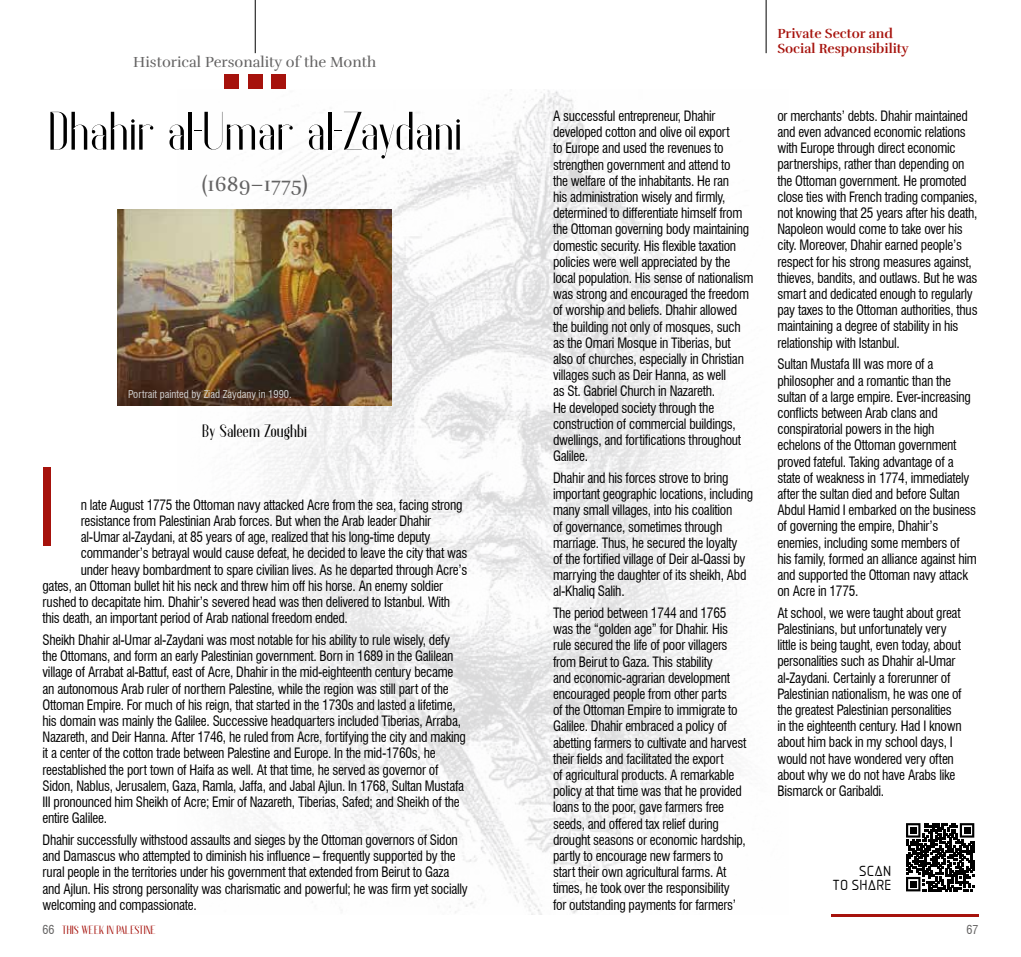
<style>
.page{position:relative;width:1021px;height:957px;background:#fff}
.page>*{position:absolute;margin:0;border:0;box-sizing:border-box;transform-origin:0 0}
.t1{font:112.5px "Anteric";color:#a6120c}
.t2{font:300 54px "Anteric";color:#000}
.t3{font:21px "Rufina";color:#646363}
.t4{font:700 18px "Anteric";color:#000}
.t5{font:15px "Rufina";color:#646363}
.t6{font:condensed 13.95px/16.2px "Swiss 721 BT";letter-spacing:-.02em;color:#000;scale:.96 1}
.t7{font:700 13.5px/14.7px "Rufina";color:#a6120c}
.t8{font:13.5px/13.8px "Aadhunik";letter-spacing:-.01em;color:#000;text-align:right}
.t9{font:700 12px "Anteric";color:#a6120c}
.t10{font:condensed 12px "Swiss 721 BT";color:#646363}
.t11{font:condensed 10.5px "Swiss 721 BT";color:#d0d0d0}
.s1{font-family:"Swiss 721 BT";font-weight:400;font-stretch:condensed;color:#646363}
</style>
<div class="page">
<hr style="left:765px;top:0;width:1px;height:53px;background:#000">
<img style="left:243px;top:89px;width:494px;height:825px">
<div style="left:248px;top:74px;width:15px;height:15px;background:#a6120c"></div>
<div style="left:224px;top:74px;width:15px;height:15px;background:#a6120c"></div>
<div style="left:271px;top:74px;width:15px;height:15px;background:#a6120c"></div>
<hr style="left:255px;top:0;width:1px;height:53px;background:#000">
<img style="left:117px;top:209px;width:275px;height:197px">
<svg style="left:906px;top:823px;width:68px;height:68px"></svg>
<hr style="left:831px;top:914px;width:147px;height:2px;background:#a6120c">
<p class="t5" style="left:133px;top:53px;width:244px">Historical Personality of the Month</p>
<h2 class="t2" style="left:48px;top:106px;width:415px">Dhahir al-Umar al-Zaydani</h2>
<h3 class="t3" style="left:202px;top:171px;width:107px">(1689–1775)</h3>
<p class="t11" style="left:128px;top:388px;width:165px">Portrait painted by Ziad Zaydany in 1990.</p>
<p class="t4" style="left:202px;top:422px;width:106px">By Saleem Zoughbi</p>
<h1 class="t1" style="left:38px;top:466px;width:19px">I</h1>
<p class="t6" style="left:81px;top:497px;width:399px">n late August 1775 the Ottoman navy attacked Acre from the sea, facing strong</p>
<p class="t6" style="left:81px;top:513px;width:366px">resistance from Palestinian Arab forces. But when the Arab leader Dhahir</p>
<p class="t6" style="left:81px;top:529px;width:366px">al-Umar al-Zaydani, at 85 years of age, realized that his long-time deputy</p>
<p class="t6" style="left:81px;top:545px;width:404px">commander’s betrayal would cause defeat, he decided to leave the city that was</p>
<p class="t6" style="left:81px;top:561px;width:404px">under heavy bombardment to spare civilian lives. As he departed through Acre’s</p>
<p class="t6" style="left:43px;top:578px;width:418px">gates, an Ottoman bullet hit his neck and threw him off his horse. An enemy soldier</p>
<p class="t6" style="left:43px;top:594px;width:426px">rushed to decapitate him. Dhahir’s severed head was then delivered to Istanbul. With</p>
<p class="t6" style="left:43px;top:610px;width:320px">this death, an important period of Arab national freedom ended.</p>
<p class="t6" style="left:43px;top:632px;width:442px">Sheikh Dhahir al-Umar al-Zaydani was most notable for his ability to rule wisely, defy the Ottomans, and form an early Palestinian government. Born in 1689 in the Galilean village of Arrabat al-Battuf, east of Acre, Dhahir in the mid-eighteenth century became an autonomous Arab ruler of northern Palestine, while the region was still part of the Ottoman Empire. For much of his reign, that started in the 1730s and lasted a lifetime, his domain was mainly the Galilee. Successive headquarters included Tiberias, Arraba, Nazareth, and Deir Hanna. After 1746, he ruled from Acre, fortifying the city and making it a center of the cotton trade between Palestine and Europe. In the mid-1760s, he reestablished the port town of Haifa as well. At that time, he served as governor of Sidon, Nablus, Jerusalem, Gaza, Ramla, Jaffa, and Jabal Ajlun. In 1768, Sultan Mustafa III pronounced him Sheikh of Acre; Emir of Nazareth, Tiberias, Safed; and Sheikh of the entire Galilee.</p>
<p class="t6" style="left:43px;top:832px;width:444px">Dhahir successfully withstood assaults and sieges by the Ottoman governors of Sidon and Damascus who attempted to diminish his influence – frequently supported by the rural people in the territories under his government that extended from Beirut to Gaza and Ajlun. His strong personality was charismatic and powerful; he was firm yet socially welcoming and compassionate.</p>
<p class="t6" style="left:553px;top:108px;width:210px">A successful entrepreneur, Dhahir developed cotton and olive oil export<br>to Europe and used the revenues to strengthen government and attend to<br>the welfare of the inhabitants. He ran<br>his administration wisely and firmly, determined to differentiate himself from the Ottoman governing body maintaining domestic security. His flexible taxation policies were well appreciated by the local population. His sense of nationalism was strong and encouraged the freedom of worship and beliefs. Dhahir allowed the building not only of mosques, such as the Omari Mosque in Tiberias, but also of churches, especially in Christian villages such as Deir Hanna, as well<br>as St. Gabriel Church in Nazareth.<br>He developed society through the construction of commercial buildings, dwellings, and fortifications throughout Galilee.</p>
<p class="t6" style="left:553px;top:470px;width:210px">Dhahir and his forces strove to bring important geographic locations, including many small villages, into his coalition<br>of governance, sometimes through marriage. Thus, he secured the loyalty<br>of the fortified village of Deir al-Qassi by marrying the daughter of its sheikh, Abd al-Khaliq Salih.</p>
<p class="t6" style="left:553px;top:605px;width:203px">The period between 1744 and 1765 was the “golden age” for Dhahir. His rule secured the life of poor villagers from Beirut to Gaza. This stability<br>and economic-agrarian development encouraged people from other parts<br>of the Ottoman Empire to immigrate to Galilee. Dhahir embraced a policy of abetting farmers to cultivate and harvest their fields and facilitated the export<br>of agricultural products. A remarkable policy at that time was that he provided loans to the poor, gave farmers free seeds, and offered tax relief during drought seasons or economic hardship, partly to encourage new farmers to start their own agricultural farms. At times, he took over the responsibility for outstanding payments for farmers’</p>
<p class="t7" style="left:777px;top:27px;width:133px">Private Sector and<br>Social Responsibility</p>
<p class="t6" style="left:777px;top:108px;width:210px">or merchants’ debts. Dhahir maintained and even advanced economic relations with Europe through direct economic partnerships, rather than depending on the Ottoman government. He promoted close ties with French trading companies, not knowing that 25 years after his death, Napoleon would come to take over his city. Moreover, Dhahir earned people’s respect for his strong measures against, thieves, bandits, and outlaws. But he was smart and dedicated enough to regularly pay taxes to the Ottoman authorities, thus maintaining a degree of stability in his relationship with Istanbul.</p>
<p class="t6" style="left:777px;top:356px;width:209px">Sultan Mustafa III was more of a philosopher and a romantic than the sultan of a large empire. Ever-increasing conflicts between Arab clans and conspiratorial powers in the high echelons of the Ottoman government proved fateful. Taking advantage of a state of weakness in 1774, immediately after the sultan died and before Sultan Abdul Hamid I embarked on the business of governing the empire, Dhahir’s enemies, including some members of his family, formed an alliance against him and supported the Ottoman navy attack on Acre in 1775.</p>
<p class="t6" style="left:777px;top:605px;width:193px">At school, we were taught about great Palestinians, but unfortunately very little is being taught, even today, about personalities such as Dhahir al-Umar al-Zaydani. Certainly a forerunner of Palestinian nationalism, he was one of the greatest Palestinian personalities in the eighteenth century. Had I known about him back in my school days, I would not have wondered very often about why we do not have Arabs like Bismarck or Garibaldi.</p>
<p class="t8" style="left:833px;top:862px;width:61px">SCAN<br>TO SHARE</p>
<p class="t9" style="left:43px;top:924px;width:115px"><span class="s1">66</span> THIS WEEK IN PALESTINE</p>
<p class="t10" style="left:966px;top:922px;width:13px">67</p>
</div>
